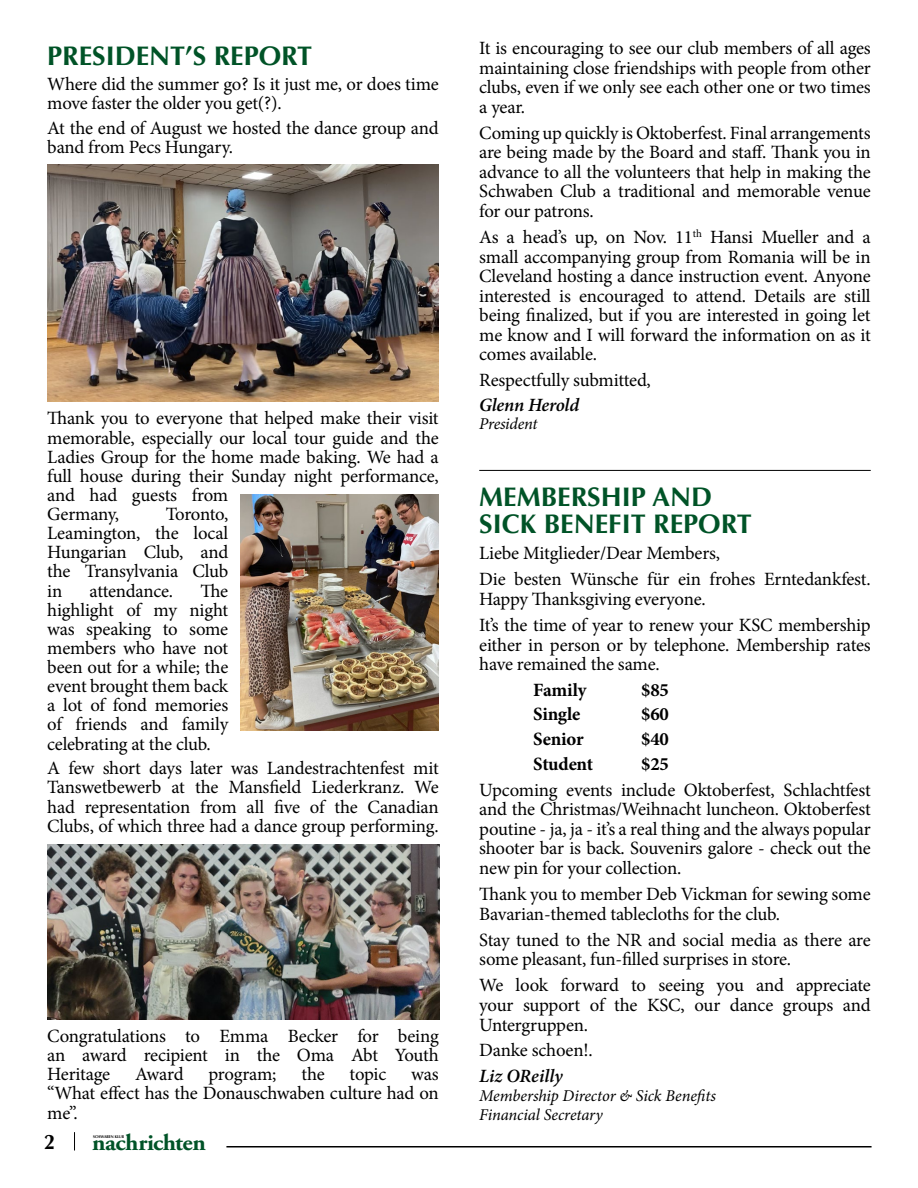
<style>
.page{position:relative;width:918px;height:1188px;background:#fff}
.page>*{position:absolute;margin:0;border:0;box-sizing:border-box;transform-origin:0 0}
.t1{font:700 27px/27px "Optima";color:#005327}
.t2{font:700 23.25px "Adobe Garamond Pro";letter-spacing:-.02em;color:#005327;scale:1.05 1}
.t3{font:700 21px "Optima";color:#000;scale:.95 1}
.t4{font:18.75px/19.2px "Minion Pro";letter-spacing:-.015em;color:#000;text-align:justify}
.t5{font:700 18.75px "Minion Pro";letter-spacing:-.01em;color:#000}
.t6{font:italic 600 18.75px "Minion Pro";letter-spacing:-.01em;color:#000}
.t7{font:italic 16.5px/19px "Minion Pro";letter-spacing:-.01em;color:#000}
.t8{font:700 4.05px "Optima";letter-spacing:-.015em;color:#000;scale:.95 1}
</style>
<div class="page">
<hr style="left:226px;top:1146px;width:646px;height:2px;background:#000">
<svg style="left:74px;top:1132px;width:1px;height:18px"></svg>
<img style="left:47px;top:165px;width:392px;height:237px">
<img style="left:240px;top:494px;width:199px;height:236px">
<img style="left:47px;top:844px;width:393px;height:176px">
<hr style="left:479px;top:470px;width:392px;height:1px;background:#000">
<h1 class="t1" style="left:47px;top:43px;width:267px">PRESIDENT’S REPORT</h1>
<p class="t4" style="left:47px;top:75px;width:393px">Where did the summer go? Is it just me, or does time move faster the older you get(?).</p>
<p class="t4" style="left:47px;top:119px;width:393px">At the end of August we hosted the dance group and band from Pecs Hungary.</p>
<p class="t4" style="left:47px;top:409px;width:393px;text-align:left">Thank you to everyone that helped make their visit memorable, especially our local tour guide and the Ladies Group for the home made baking. We had a full house during their Sunday night performance, and had guests from<br>Germany,</p>
<p class="t4" style="left:47px;top:505px;width:183px;text-indent:118px">Toronto, Leamington, the local Hungarian Club, and the Transylvania Club in</p>
<p class="t4" style="left:47px;top:581px;width:183px;text-indent:153px">The highlight of my night was speaking to some members who have not been out for a while; the event brought them back a lot of fond memories of friends and family celebrating at the club.</p>
<p class="t4" style="left:47px;top:759px;width:393px">A few short days later was Landestrachtenfest mit Tanswetbewerb at the Mansfield Liederkranz. We had representation from all five of the Canadian Clubs, of which three had a dance group performing.</p>
<p class="t4" style="left:90px;top:581px;width:85px">attendance.</p>
<p class="t4" style="left:47px;top:1027px;width:393px">Congratulations to Emma Becker for being an award recipient in the Oma Abt Youth Heritage</p>
<p class="t4" style="left:135px;top:1065px;width:50px">Award</p>
<p class="t4" style="left:208px;top:1065px;width:70px">program;</p>
<p class="t4" style="left:301px;top:1065px;width:25px">the</p>
<p class="t4" style="left:350px;top:1065px;width:38px">topic</p>
<p class="t4" style="left:47px;top:1065px;width:393px;text-indent:364px">was “What effect has the Donauschwaben culture had on me”.</p>
<p class="t3" style="left:44px;top:1130px;width:13px">2</p>
<p class="t2" style="left:92px;top:1129px;width:110px">nachrichten</p>
<p class="t8" style="left:93px;top:1134px;width:34px">SCHWABEN KLUB</p>
<p class="t4" style="left:479px;top:38px;width:393px">It is encouraging to see our club members of all ages maintaining close friendships with people from other clubs, even if we only see each other one or two times a year.</p>
<p class="t4" style="left:479px;top:123px;width:393px">Coming up quickly is Oktoberfest. Final arrangements are being made by the Board and staff. Thank you in advance to all the volunteers that help in making the Schwaben Club a traditional and memorable venue for our patrons.</p>
<p class="t4" style="left:479px;top:227px;width:393px">As a head’s up, on Nov. 11<sup>th</sup> Hansi Mueller and a small accompanying group from Romania will be in Cleveland hosting a dance instruction event. Anyone interested is encouraged to attend. Details are still being finalized, but if you are interested in going let me know and I will forward the information on as it comes available.</p>
<p class="t4" style="left:479px;top:371px;width:173px">Respectfully submitted,</p>
<p class="t6" style="left:479px;top:392px;width:102px">Glenn Herold</p>
<p class="t7" style="left:479px;top:414px;width:60px">President</p>
<h1 class="t1" style="left:479px;top:483px;width:274px">MEMBERSHIP AND<br>SICK BENEFIT REPORT</h1>
<p class="t4" style="left:479px;top:540px;width:393px;line-height:26.2px">Liebe Mitglieder/Dear Members,<br>Die besten Wünsche für ein frohes Erntedankfest.</p>
<p class="t4" style="left:479px;top:586px;width:393px;line-height:26.2px">Happy Thanksgiving everyone.<br>It’s the time of year to renew your KSC membership</p>
<p class="t4" style="left:479px;top:635px;width:393px">either in person or by telephone. Membership rates have remained the same.</p>
<p class="t5" style="left:533px;top:677px;width:55px">Family</p>
<p class="t5" style="left:641px;top:677px;width:29px">$85</p>
<p class="t5" style="left:533px;top:701px;width:49px">Single</p>
<p class="t5" style="left:641px;top:701px;width:29px">$60</p>
<p class="t5" style="left:533px;top:726px;width:52px">Senior</p>
<p class="t5" style="left:641px;top:726px;width:29px">$40</p>
<p class="t5" style="left:533px;top:750px;width:62px">Student</p>
<p class="t5" style="left:641px;top:750px;width:29px">$25</p>
<p class="t4" style="left:479px;top:780px;width:393px">Upcoming events include Oktoberfest, Schlachtfest and the Christmas/Weihnacht luncheon. Oktoberfest poutine - ja, ja - it’s a real thing and the always popular shooter bar is back. Souvenirs galore - check out the new pin for your collection.</p>
<p class="t4" style="left:479px;top:884px;width:393px">Thank you to member Deb Vickman for sewing some<br>Bavarian-themed tablecloths for the club.</p>
<p class="t4" style="left:479px;top:930px;width:393px">Stay tuned to the NR and social media as there are some pleasant, fun-filled surprises in store.</p>
<p class="t4" style="left:479px;top:976px;width:393px">We look forward to seeing you and appreciate your support of the KSC, our dance groups and Untergruppen.</p>
<p class="t4" style="left:479px;top:1041px;width:115px">Danke schoen!.</p>
<p class="t6" style="left:479px;top:1063px;width:85px">Liz OReilly</p>
<p class="t7" style="left:479px;top:1087px;width:238px">Membership Director &amp; Sick Benefits<br>Financial Secretary</p>
</div>
